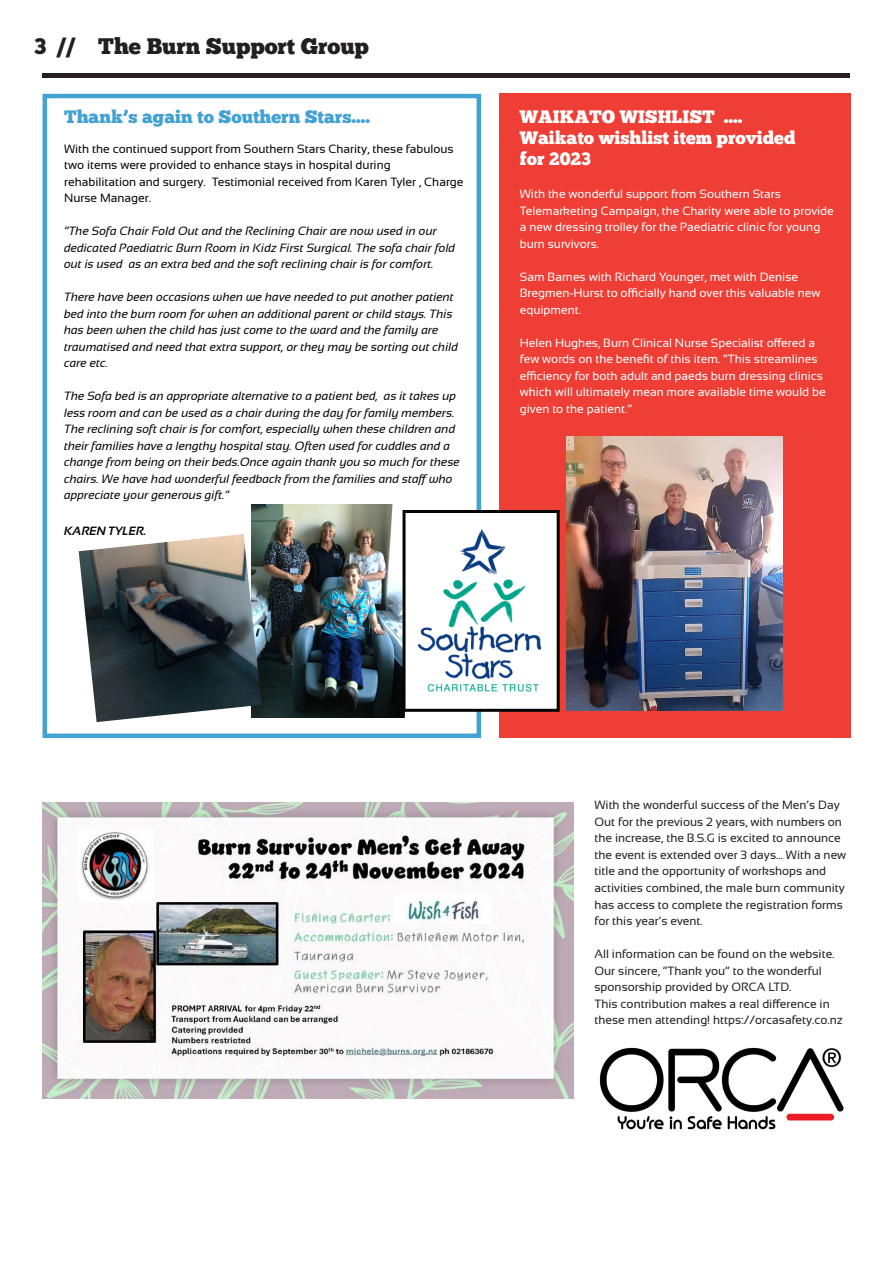
<style>
.page{position:relative;width:893px;height:1263px;background:#fff}
.page>*{position:absolute;margin:0;border:0;box-sizing:border-box;transform-origin:0 0}
.t1{font:22.5px "Chunk Five";color:#231f20}
.Black_Body_Text{font:18px "Chunk Five";color:#fff}
.Black_Body_Text-2{font:18px "Chunk Five";color:#42a2d4}
.Black_Body_Text-3{font:italic 12px/16.5px "Sansation";color:#040503}
.Black_Body_Text-4{font:12px/16.5px "Sansation";color:#231f20}
.Black_Body_Text-5{font:12px/16.5px "Sansation";color:#fff}
.Black_Body_Text-6{font:12px/16.5px "Sansation";color:#040503}
.Black_Body_Text-7{font:italic 700 12px "Sansation";color:#040503}
</style>
<div class="page">
<hr style="left:43px;top:73px;width:807px;height:4px;background:#231f20">
<div style="left:498px;top:94px;width:352px;height:644px;background:#ee3e35"></div>
<div style="left:43px;top:94px;width:438px;height:644px;background:#fff;border:4px solid #42a2d4"></div>
<img style="left:252px;top:504px;width:152px;height:214px">
<img style="left:79px;top:534px;width:183px;height:188px">
<img style="left:43px;top:802px;width:530px;height:297px">
<img style="left:599px;top:1047px;width:245px;height:83px">
<img style="left:567px;top:436px;width:215px;height:274px">
<div style="left:404px;top:511px;width:154px;height:199px;background:#fff"></div>
<img style="left:417px;top:528px;width:125px;height:164px">
<div style="left:403px;top:510px;width:157px;height:202px;border:3px solid #040503"></div>
<p class="t1" style="left:34px;top:33px;width:336px">3 // The Burn Support Group</p>
<p class="Black_Body_Text-2" style="left:64px;top:106px;width:308px">Thank’s again to Southern Stars....</p>
<p class="Black_Body_Text-6" style="left:64px;top:140px;width:391px">With the continued support from Southern Stars Charity, these fabulous two items were provided to enhance stays in hospital during</p>
<p class="Black_Body_Text-6" style="left:64px;top:173px;width:401px">rehabilitation and surgery. Testimonial received from Karen Tyler , Charge<br>Nurse Manager.</p>
<p class="Black_Body_Text-3" style="left:64px;top:223px;width:374px">“The Sofa Chair Fold Out and the Reclining Chair are now used in our</p>
<p class="Black_Body_Text-3" style="left:64px;top:239px;width:393px">dedicated Paediatric Burn Room in Kidz First Surgical. The sofa chair fold out is used as an extra bed and the soft reclining chair is for comfort.</p>
<p class="Black_Body_Text-3" style="left:64px;top:289px;width:391px;text-align:justify">There have been occasions when we have needed to put another patient bed into the burn room for when an additional parent or child stays. This has been when the child has just come to the ward and the family are</p>
<p class="Black_Body_Text-3" style="left:64px;top:338px;width:395px">traumatised and need that extra support, or they may be sorting out child care etc.</p>
<p class="Black_Body_Text-3" style="left:64px;top:388px;width:397px">The Sofa bed is an appropriate alternative to a patient bed, as it takes up less room and can be used as a chair during the day for family members.<br>The reclining soft chair is for comfort, especially when these children and their families have a lengthy hospital stay. Often used for cuddles and a change from being on their beds.Once again thank you so much for these chairs. We have had wonderful feedback from the families and staff who appreciate your generous gift.”</p>
<p class="Black_Body_Text-7" style="left:64px;top:524px;width:84px">KAREN TYLER.</p>
<p class="Black_Body_Text" style="left:520px;top:106px;width:224px">WAIKATO WISHLIST ....</p>
<p class="Black_Body_Text" style="left:520px;top:127px;width:277px">Waikato wishlist item provided</p>
<p class="Black_Body_Text" style="left:520px;top:148px;width:72px">for 2023</p>
<p class="Black_Body_Text-5" style="left:520px;top:186px;width:263px">With the wonderful support from Southern Stars</p>
<p class="Black_Body_Text-5" style="left:520px;top:202px;width:316px">Telemarketing Campaign, the Charity were able to provide a new dressing trolley for the Paediatric clinic for young burn survivors.</p>
<p class="Black_Body_Text-5" style="left:520px;top:268px;width:280px">Sam Barnes with Richard Younger, met with Denise</p>
<p class="Black_Body_Text-5" style="left:520px;top:285px;width:302px">Bregmen-Hurst to officially hand over this valuable new</p>
<p class="Black_Body_Text-5" style="left:520px;top:301px;width:63px">equipment.</p>
<p class="Black_Body_Text-5" style="left:520px;top:334px;width:307px">Helen Hughes, Burn Clinical Nurse Specialist offered a few words on the benefit of this item. “This streamlines efficiency for both adult and paeds burn dressing clinics which will ultimately mean more available time would be given to the patient.”</p>
<p class="Black_Body_Text-4" style="left:594px;top:797px;width:253px">With the wonderful success of the Men’s Day Out for the previous 2 years, with numbers on the increase, the B.S.G is excited to announce the event is extended over 3 days... With a new title and the opportunity of workshops and activities combined, the male burn community has access to complete the registration forms for this year’s event.</p>
<p class="Black_Body_Text-4" style="left:594px;top:945px;width:242px">All information can be found on the website.<br>Our sincere, “Thank you” to the wonderful sponsorship provided by ORCA LTD.</p>
<p class="Black_Body_Text-4" style="left:594px;top:995px;width:250px">This contribution makes a real difference in these men attending! https://orcasafety.co.nz</p>
</div>
